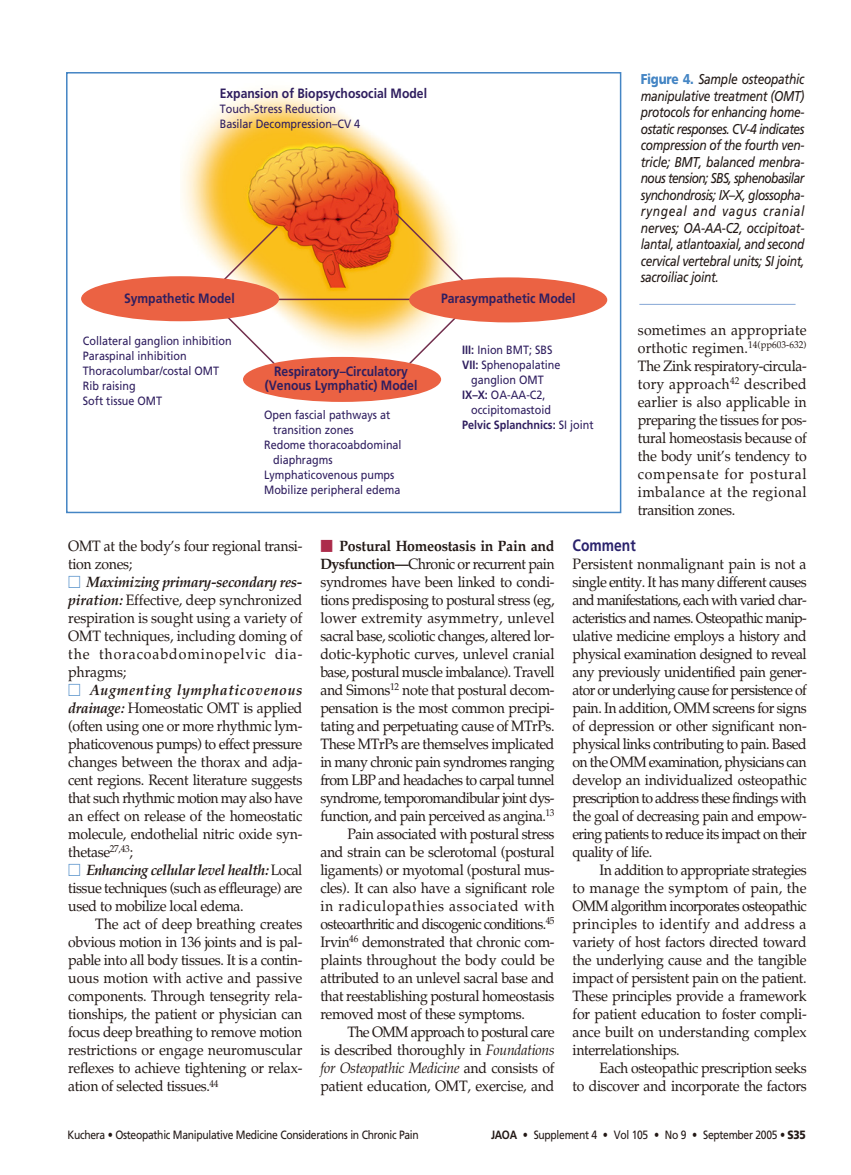
<style>
.page{position:relative;width:851px;height:1175px;background:#fff}
.page>*{position:absolute;margin:0;border:0;box-sizing:border-box;transform-origin:0 0}
.t1{font:700 16.5px "Frutiger";color:#2a226c;scale:.84 1}
.t2{font:15px/18px "Palatino";letter-spacing:-.025em;color:#231916;text-align:justify;scale:.94 1}
.t3{font:15px "Palatino";letter-spacing:-.045em;color:#231916;scale:.94 1}
.t4{font:15px "Palatino";letter-spacing:-.05em;color:#231916;scale:.94 1}
.t5{font:italic 15px "Palatino";letter-spacing:-.02em;color:#231916;scale:.94 1}
.t6{font:15px "Palatino";letter-spacing:.01em;color:#231916;scale:.94 1}
.t7{font:15px "Palatino";letter-spacing:.045em;color:#231916;scale:.94 1}
.t8{font:700 15px "Palatino";letter-spacing:-.015em;color:#231916;scale:.94 1}
.t9{font:italic 14.25px/16.5px "Frutiger";letter-spacing:-.03em;color:#231916;text-align:justify;scale:.84 1}
.t10{font:700 13.5px/13.5px "Frutiger";color:#2f1e5f;text-align:center;scale:.9 1}
.t11{font:12px/15px "Frutiger";color:#2f1e5f;scale:.9 1}
.t12{font:12px "Frutiger";letter-spacing:-.03em;color:#231916;scale:.86 1}
.t13{font:700 12px "Frutiger";color:#2f1e5f;scale:.9 1}
.s1{font-weight:700}
.s2{font-weight:400}
.s3{font-weight:900;font-style:normal;color:#4485c4}
.s4{font-family:"Universal Newswith Comm Pi";color:#4485c4}
.s5{font-weight:700;font-style:italic}
.s6{font-style:italic}
.s7{font-style:normal}
.s8{font-weight:900}
</style>
<div class="page">
<img style="left:181px;top:90px;width:291px;height:267px">
<div style="left:66px;top:72px;width:555px;height:441px;border:2px solid #4485c4"></div>
<svg style="left:390px;top:309px;width:73px;height:74px"></svg>
<svg style="left:222px;top:312px;width:69px;height:65px"></svg>
<hr style="left:255px;top:299px;width:177px;height:1px;background:#722f4d">
<svg style="left:220px;top:224px;width:59px;height:59px;background:#f6c652"></svg>
<svg style="left:394px;top:211px;width:71px;height:72px"></svg>
<div style="left:81px;top:276px;width:198px;height:45px;background:#eb6243;border-radius:50%"></div>
<div style="left:409px;top:277px;width:198px;height:45px;background:#eb6243;border-radius:50%"></div>
<div style="left:243px;top:357px;width:198px;height:45px;background:#eb6243;border-radius:50%"></div>
<div style="left:460px;top:343px;width:145px;height:134px;background:#fff"></div>
<hr style="left:639px;top:304px;width:156px;height:1px;background:#86a7d6">
<p class="t10" style="left:220px;top:87px;width:232px">Expansion of Biopsychosocial Model</p>
<p class="t11" style="left:220px;top:102px;width:158px">Touch-Stress Reduction<br>Basilar Decompression–CV 4</p>
<p class="t10" style="left:124px;top:292px;width:125px">Sympathetic Model</p>
<p class="t10" style="left:441px;top:292px;width:151px">Parasympathetic Model</p>
<p class="t11" style="left:83px;top:334px;width:167px">Collateral ganglion inhibition<br>Paraspinal inhibition<br>Thoracolumbar/costal OMT<br>Rib raising<br>Soft tissue OMT</p>
<p class="t11" style="left:462px;top:343px;width:102px"><span class="s1">III:</span> Inion BMT; SBS</p>
<p class="t11" style="left:462px;top:358px;width:111px"><span class="s1">VII:</span> Sphenopalatine</p>
<p class="t11" style="left:471px;top:373px;width:82px">ganglion OMT</p>
<p class="t11" style="left:462px;top:388px;width:94px"><span class="s1">IX–X:</span> OA-AA-C2,</p>
<p class="t11" style="left:471px;top:403px;width:90px">occipitomastoid</p>
<p class="t13" style="left:462px;top:420px;width:147px">Pelvic Splanchnics: <span class="s2">SI joint</span></p>
<p class="t10" style="left:265px;top:366px;width:171px">Respiratory–Circulatory (Venous Lymphatic) Model</p>
<p class="t11" style="left:264px;top:408px;width:142px">Open fascial pathways at</p>
<p class="t11" style="left:273px;top:423px;width:91px">transition zones</p>
<p class="t11" style="left:264px;top:438px;width:154px">Redome thoracoabdominal</p>
<p class="t11" style="left:273px;top:453px;width:68px">diaphragms</p>
<p class="t11" style="left:264px;top:468px;width:146px">Lymphaticovenous pumps</p>
<p class="t11" style="left:264px;top:483px;width:153px">Mobilize peripheral edema</p>
<p class="t9" style="left:640px;top:72px;width:196px"><span class="s3">Figure 4.</span> Sample osteopathic manipulative treatment (OMT) protocols for enhancing home&shy;ostatic responses. CV-4 indicates compression of the fourth ven&shy;tricle; BMT, balanced menbra&shy;nous tension; SBS, sphenobasilar synchondrosis; IX–X, glossopha&shy;ryngeal and vagus cranial nerves; OA-AA-C2, occipitoat&shy;lantal, atlantoaxial, and second cervical vertebral units; SI joint, sacroiliac joint.</p>
<p class="t2" style="left:637px;top:323px;width:181px">sometimes an appropriate orthotic regimen.<sup>14(pp603-632)<br></sup>The Zink respiratory-circula&shy;tory approach<sup>42</sup> described earlier is also applicable in preparing the tissues for pos&shy;tural homeostasis because of the body unit’s tendency to compensate for postural imbalance at the regional transition zones.</p>
<p class="t2" style="left:68px;top:539px;width:250px">OMT at the body’s four regional transi&shy;tion zones;</p>
<p class="t2" style="left:68px;top:575px;width:250px"><span class="s4">-</span> <span class="s5">Maximizing primary-secondary res&shy;piration:</span> Effective, deep synchronized respiration is sought using a variety of OMT techniques, including doming of the thoracoabdominopelvic dia&shy;phragms;</p>
<p class="t2" style="left:68px;top:683px;width:250px"><span class="s4">-</span> <span class="s5">Augmenting lymphaticovenous drainage:</span> Homeostatic OMT is applied (often using one or more rhythmic lym&shy;phaticovenous pumps) to effect pressure changes between the thorax and adja&shy;cent regions. Recent literature suggests that such rhythmic motion may also have an effect on release of the homeostatic molecule, endothelial nitric oxide syn&shy;thetase<sup>27,43</sup>;</p>
<p class="t2" style="left:68px;top:863px;width:250px"><span class="s4">-</span> <span class="s5">Enhancing cellular level health:</span> Local tissue techniques (such as effleurage) are used to mobilize local edema.</p>
<p class="t2" style="left:68px;top:917px;width:250px;text-indent:27px">The act of deep breathing creates obvious motion in 136 joints and is pal&shy;pable into all body tissues. It is a contin&shy;uous motion with active and passive components. Through tensegrity rela&shy;tionships, the patient or physician can focus deep breathing to remove motion restrictions or engage neuromuscular reflexes to achieve tightening or relax&shy;ation of selected tissues.<sup>44</sup></p>
<p class="t8" style="left:339px;top:540px;width:230px">Postural Homeostasis in Pain and</p>
<p class="t2" style="left:320px;top:557px;width:250px"><span class="s1">Dysfunction—</span>Chronic or recurrent pain</p>
<p class="t2" style="left:320px;top:575px;width:250px">syndromes have been linked to condi-</p>
<p class="t2" style="left:320px;top:593px;width:250px">tions predisposing to postural stress (eg,</p>
<p class="t6" style="left:320px;top:612px;width:250px">lower extremity asymmetry, unlevel</p>
<p class="t2" style="left:320px;top:629px;width:250px">sacral base, scoliotic changes, altered lor-</p>
<p class="t2" style="left:320px;top:647px;width:250px">dotic-kyphotic curves, unlevel cranial</p>
<p class="t2" style="left:320px;top:665px;width:250px">base, postural muscle imbalance). Travell</p>
<p class="t2" style="left:320px;top:683px;width:250px">and Simons<sup>12</sup> note that postural decom-</p>
<p class="t2" style="left:320px;top:701px;width:251px">pensation is the most common precipi-</p>
<p class="t2" style="left:320px;top:719px;width:250px">tating and perpetuating cause of MTrPs.</p>
<p class="t2" style="left:320px;top:737px;width:250px">These MTrPs are themselves implicated</p>
<p class="t3" style="left:320px;top:756px;width:250px">in many chronic pain syndromes ranging</p>
<p class="t3" style="left:320px;top:774px;width:250px">from LBP and headaches to carpal tunnel</p>
<p class="t4" style="left:320px;top:792px;width:250px">syndrome, temporomandibular joint dys-</p>
<p class="t2" style="left:320px;top:809px;width:250px">function, and pain perceived as angina.<sup>13</sup></p>
<p class="t2" style="left:347px;top:827px;width:222px">Pain associated with postural stress</p>
<p class="t2" style="left:320px;top:845px;width:250px">and strain can be sclerotomal (postural</p>
<p class="t2" style="left:320px;top:863px;width:250px">ligaments) or myotomal (postural mus-</p>
<p class="t2" style="left:320px;top:881px;width:250px">cles). It can also have a significant role</p>
<p class="t7" style="left:320px;top:900px;width:250px">in radiculopathies associated with</p>
<p class="t3" style="left:320px;top:918px;width:250px">osteoarthritic and discogenic conditions.<sup>45</sup></p>
<p class="t2" style="left:320px;top:935px;width:250px">Irvin<sup>46</sup> demonstrated that chronic com-</p>
<p class="t2" style="left:320px;top:953px;width:250px">plaints throughout the body could be</p>
<p class="t2" style="left:320px;top:971px;width:250px">attributed to an unlevel sacral base and</p>
<p class="t2" style="left:320px;top:989px;width:250px">that reestablishing postural homeostasis</p>
<p class="t2" style="left:320px;top:1007px;width:219px">removed most of these symptoms.</p>
<p class="t3" style="left:347px;top:1026px;width:222px">The OMM approach to postural care</p>
<p class="t2" style="left:320px;top:1043px;width:250px">is described thoroughly in <span class="s6">Foundations</span></p>
<p class="t5" style="left:320px;top:1062px;width:250px">for Osteopathic Medicine <span class="s7">and consists of</span></p>
<p class="t2" style="left:320px;top:1079px;width:250px">patient education, OMT, exercise, and</p>
<p class="t1" style="left:572px;top:539px;width:77px">Comment</p>
<p class="t2" style="left:572px;top:557px;width:250px">Persistent nonmalignant pain is not a single entity. It has many different causes and manifestations, each with varied char&shy;acteristics and names. Osteopathic manip&shy;ulative medicine employs a history and physical examination designed to reveal any previously unidentified pain gener&shy;ator or underlying cause for persistence of pain. In addition, OMM screens for signs of depression or other significant non&shy;physical links contributing to pain. Based on the OMM examination, physicians can develop an individualized osteopathic prescription to address these findings with the goal of decreasing pain and empow&shy;ering patients to reduce its impact on their quality of life.</p>
<p class="t2" style="left:572px;top:863px;width:250px;text-indent:27px">In addition to appropriate strategies to manage the symptom of pain, the OMM algorithm incorporates osteopathic principles to identify and address a variety of host factors directed toward the underlying cause and the tangible impact of persistent pain on the patient.<br>These principles provide a framework for patient education to foster compli&shy;ance built on understanding complex interrelationships.</p>
<p class="t2" style="left:572px;top:1061px;width:250px;text-align:right">Each osteopathic prescription seeks<br>to discover and incorporate the factors</p>
<p class="t12" style="left:68px;top:1130px;width:410px">Kuchera • Osteopathic Manipulative Medicine Considerations in Chronic Pain</p>
<p class="t12" style="left:491px;top:1130px;width:367px"><span class="s1">JAOA</span> <span class="s8">•</span> Supplement 4 <span class="s8">•</span> Vol 105 <span class="s8">•</span> No 9 <span class="s8">•</span> September 2005 • <span class="s8">S35</span></p>
</div>
